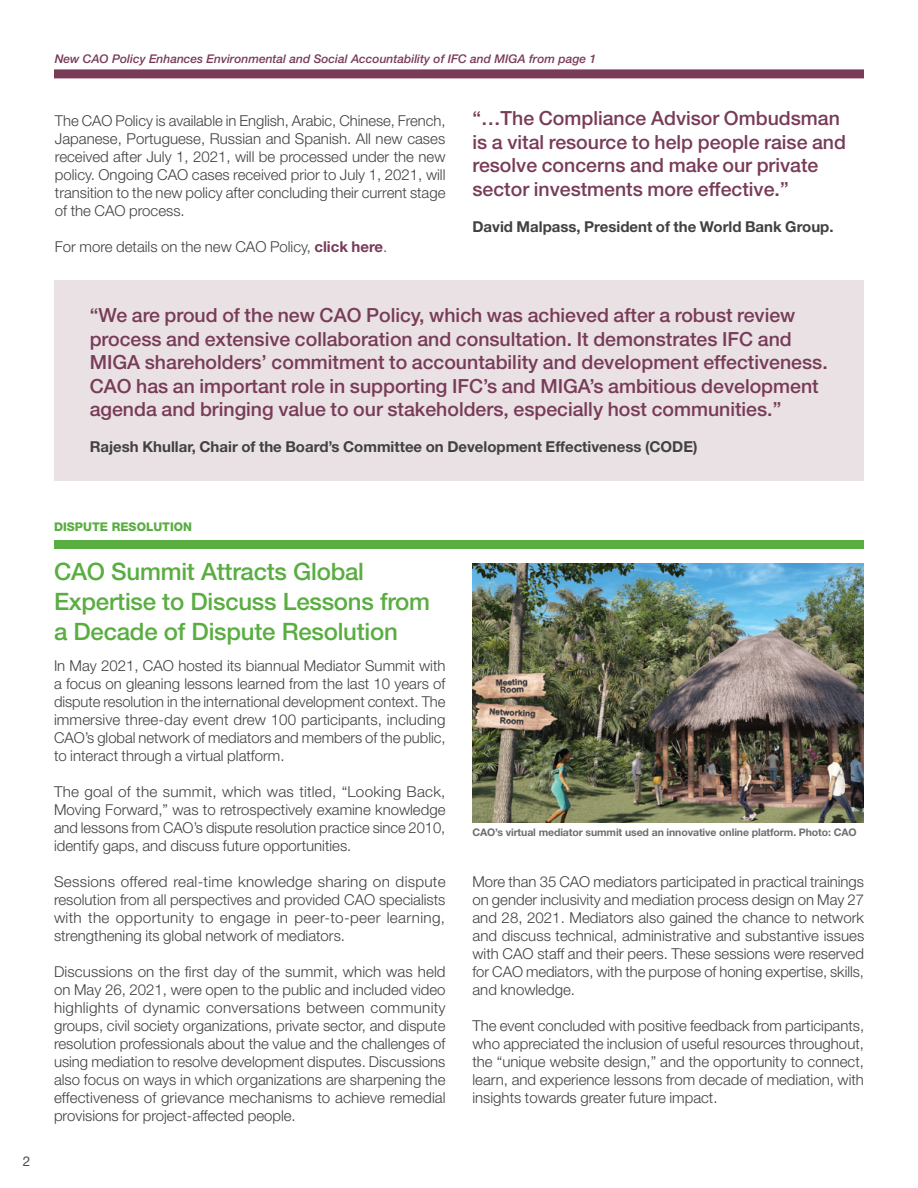
<style>
.page{position:relative;width:918px;height:1188px;background:#fff}
.page>*{position:absolute;margin:0;border:0;box-sizing:border-box;transform-origin:0 0}
.t1{font:500 24px/30px "Helvetica Neue LT Std";letter-spacing:-.01em;color:#59ad41}
.Body_Text{font:500 19.5px/23.4px "Helvetica Neue LT Std";color:#783b58}
.Body_Text-2{font:300 15px/18px "Helvetica Neue LT Std";color:#414042;text-align:justify}
.Body_Text-3{font:700 15px "Helvetica Neue LT Std";color:#414042}
.t2{font:13.5px "Helvetica Neue LT Std";color:#4d4d4f}
.t3{font:italic 500 12px "Helvetica Neue LT Std";color:#783b58}
.t4{font:800 12px "Helvetica Neue LT Std";color:#59ad41}
.Photo_Caption_Gray{font:700 10.5px "Helvetica Neue LT Std";letter-spacing:-.01em;color:#6d6e71}
.s1{font-weight:700;color:#783b58}
.s2{color:#783b58}
</style>
<div class="page">
<div style="left:54px;top:280px;width:810px;height:201px;background:#e9e1e3"></div>
<div style="left:54px;top:69px;width:810px;height:9px;background:#783b58"></div>
<img style="left:472px;top:564px;width:392px;height:258px">
<div style="left:54px;top:540px;width:810px;height:9px;background:#59ad41"></div>
<h4 class="t3" style="left:55px;top:51px;width:543px">New CAO Policy Enhances Environmental and Social Accountability of IFC and MIGA from page 1</h4>
<p class="Body_Text-2" style="left:55px;top:111px;width:392px">The CAO Policy is available in English, Arabic, Chinese, French, Japanese, Portuguese, Russian and Spanish. All new cases received after July 1, 2021, will be processed under the new policy. Ongoing CAO cases received prior to July 1, 2021, will transition to the new policy after concluding their current stage of the CAO process.</p>
<p class="Body_Text-2" style="left:55px;top:237px;width:334px">For more details on the new CAO Policy, <span class="s1">click here</span><span class="s2">.</span></p>
<p class="Body_Text" style="left:472px;top:107px;width:375px">“…The Compliance Advisor Ombudsman is a vital resource to help people raise and resolve concerns and make our private sector investments more effective.”</p>
<p class="Body_Text-3" style="left:472px;top:217px;width:363px">David Malpass, President of the World Bank Group.</p>
<p class="Body_Text" style="left:90px;top:303px;width:740px">“We are proud of the new CAO Policy, which was achieved after a robust review process and extensive collaboration and consultation. It demonstrates IFC and MIGA shareholders’ commitment to accountability and development effectiveness.<br>CAO has an important role in supporting IFC’s and MIGA’s ambitious development agenda and bringing value to our stakeholders, especially host communities.”</p>
<p class="Body_Text-3" style="left:90px;top:437px;width:609px">Rajesh Khullar, Chair of the Board’s Committee on Development Effectiveness (CODE)</p>
<p class="t2" style="left:23px;top:1153px;width:9px">2</p>
<h4 class="t4" style="left:54px;top:520px;width:140px">DISPUTE RESOLUTION</h4>
<h2 class="t1" style="left:54px;top:556px;width:378px">CAO Summit Attracts Global<br>Expertise to Discuss Lessons from a Decade of Dispute Resolution</h2>
<p class="Body_Text-2" style="left:54px;top:656px;width:393px">In May 2021, CAO hosted its biannual Mediator Summit with a focus on gleaning lessons learned from the last 10 years of dispute resolution in the international development context. The immersive three-day event drew 100 participants, including CAO’s global network of mediators and members of the public, to interact through a virtual platform.</p>
<p class="Body_Text-2" style="left:54px;top:782px;width:393px">The goal of the summit, which was titled, “Looking Back, Moving Forward,” was to retrospectively examine knowledge and lessons from CAO’s dispute resolution practice since 2010, identify gaps, and discuss future opportunities.</p>
<p class="Body_Text-2" style="left:54px;top:872px;width:393px">Sessions offered real-time knowledge sharing on dispute resolution from all perspectives and provided CAO specialists with the opportunity to engage in peer-to-peer learning, strengthening its global network of mediators.</p>
<p class="Body_Text-2" style="left:54px;top:962px;width:393px">Discussions on the first day of the summit, which was held on May 26, 2021, were open to the public and included video highlights of dynamic conversations between community groups, civil society organizations, private sector, and dispute resolution professionals about the value and the challenges of using mediation to resolve development disputes. Discussions also focus on ways in which organizations are sharpening the effectiveness of grievance mechanisms to achieve remedial provisions for project-affected people.</p>
<p class="Photo_Caption_Gray" style="left:472px;top:826px;width:386px">CAO’s virtual mediator summit used an innovative online platform. Photo: CAO</p>
<p class="Body_Text-2" style="left:472px;top:872px;width:393px">More than 35 CAO mediators participated in practical trainings on gender inclusivity and mediation process design on May 27 and 28, 2021. Mediators also gained the chance to network and discuss technical, administrative and substantive issues with CAO staff and their peers. These sessions were reserved for CAO mediators, with the purpose of honing expertise, skills, and knowledge.</p>
<p class="Body_Text-2" style="left:472px;top:1016px;width:393px">The event concluded with positive feedback from participants, who appreciated the inclusion of useful resources throughout, the “unique website design,” and the opportunity to connect, learn, and experience lessons from decade of mediation, with insights towards greater future impact.</p>
</div>
